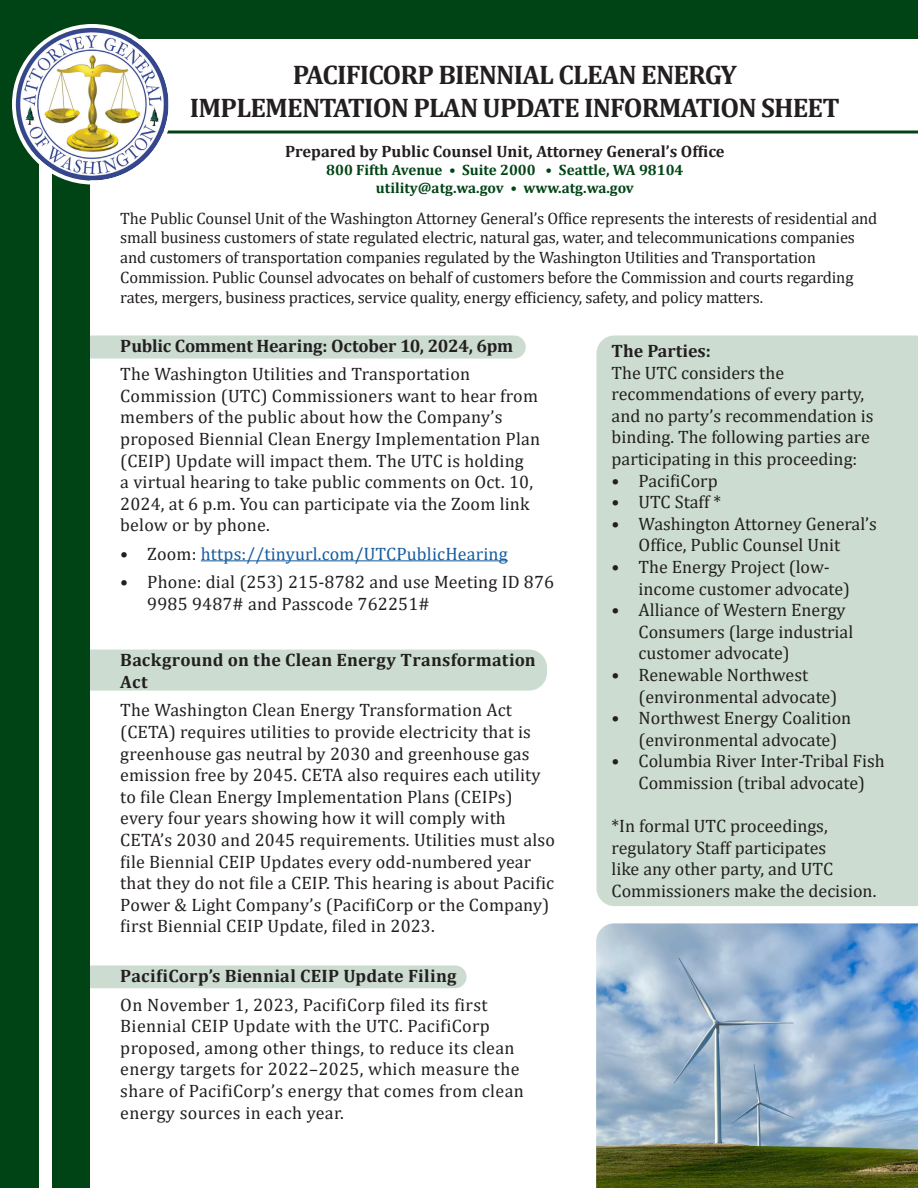
<style>
.page{position:relative;width:918px;height:1188px;background:#fff}
.page>*{position:absolute;margin:0;border:0;box-sizing:border-box;transform-origin:0 0}
.t1{font:700 27px "Cambria";letter-spacing:-.03em;color:#231f20}
.t2{font:18px/21.6px "Cambria";letter-spacing:.01em;color:#231f20}
.Heading_2{font:700 18px/21.6px "Cambria";color:#231f20}
.t3{font:18px "Cambria";letter-spacing:.01em;color:#175d9e}
.Main_Text{font:16.5px/19.8px "Cambria";letter-spacing:-.01em;color:#231f20}
.t4{font:700 16.5px "Cambria";color:#231f20}
.t5{font:700 15px "Cambria";color:#004415}
.s1{color:#231f20}
</style>
<div class="page">
<div style="left:596px;top:335px;width:322px;height:571px;background:#ccdcd1"></div>
<div style="left:72px;top:335px;width:454px;height:24px;background:#ccdcd1;border-radius:12px"></div>
<div style="left:72px;top:650px;width:475px;height:41px;background:#ccdcd1;border-radius:18px"></div>
<div style="left:71px;top:965px;width:396px;height:23px;background:#ccdcd1;border-radius:11px"></div>
<div style="left:0;top:0;width:918px;height:39px;background:#004415"></div>
<svg style="left:168px;top:130px;width:750px;height:4px"></svg>
<div style="left:0;top:1px;width:39px;height:1187px;background:#004415"></div>
<div style="left:52px;top:0;width:38px;height:1188px;background:#004415"></div>
<img style="left:16px;top:28px;width:152px;height:152px">
<div style="left:12px;top:24px;width:161px;height:160px;border:4px solid #fff;border-radius:50%"></div>
<hr style="left:201px;top:560px;width:307px;height:1px;background:#175d9e">
<img style="left:596px;top:923px;width:322px;height:265px">
<h1 class="t1" style="left:293px;top:56px;width:445px">PACIFICORP BIENNIAL CLEAN ENERGY</h1>
<h1 class="t1" style="left:190px;top:89px;width:651px">IMPLEMENTATION PLAN UPDATE INFORMATION SHEET</h1>
<p class="t4" style="left:285px;top:140px;width:441px">Prepared by Public Counsel Unit, Attorney General’s Office</p>
<p class="t5" style="left:326px;top:159px;width:359px">800 Fifth Avenue • Suite 2000 • Seattle, WA 98104</p>
<p class="t5" style="left:376px;top:177px;width:259px">utility@atg.wa.gov • www.atg.wa.gov</p>
<p class="Main_Text" style="left:120px;top:208px;width:759px">The Public Counsel Unit of the Washington Attorney General’s Office represents the interests of residential and small business customers of state regulated electric, natural gas, water, and telecommunications companies and customers of transportation companies regulated by the Washington Utilities and Transportation Commission. Public Counsel advocates on behalf of customers before the Commission and courts regarding rates, mergers, business practices, service quality, energy efficiency, safety, and policy matters.</p>
<p class="Heading_2" style="left:612px;top:339px;width:101px">The Parties:</p>
<p class="t2" style="left:612px;top:362px;width:264px">The UTC considers the recommendations of every party, and no party’s recommendation is binding. The following parties are participating in this proceeding:</p>
<p class="t2" style="left:612px;top:470px;width:108px">• PacifiCorp</p>
<p class="t2" style="left:612px;top:491px;width:111px">• UTC Staff *</p>
<p class="t2" style="left:612px;top:513px;width:267px;text-align:center">• Washington Attorney General’s<br>Office, Public Counsel Unit</p>
<p class="t2" style="left:639px;top:556px;width:213px;text-indent:-27px">• The Energy Project (low&shy;income customer advocate)</p>
<p class="t2" style="left:639px;top:599px;width:216px;text-indent:-27px">• Alliance of Western Energy<br>Consumers (large industrial customer advocate)</p>
<p class="t2" style="left:639px;top:664px;width:200px;text-indent:-27px">• Renewable Northwest (environmental advocate)</p>
<p class="t2" style="left:639px;top:707px;width:214px;text-indent:-27px">• Northwest Energy Coalition (environmental advocate)</p>
<p class="t2" style="left:612px;top:750px;width:275px;text-align:center">• Columbia River Inter-Tribal Fish<br>Commission (tribal advocate)</p>
<p class="t2" style="left:612px;top:815px;width:266px">*In formal UTC proceedings, regulatory Staff participates<br>like any other party, and UTC<br>Commissioners make the decision.</p>
<h1 class="Heading_2" style="left:120px;top:334px;width:394px">Public Comment Hearing: October 10, 2024, 6pm</h1>
<p class="t2" style="left:120px;top:363px;width:421px">The Washington Utilities and Transportation Commission (UTC) Commissioners want to hear from members of the public about how the Company’s proposed Biennial Clean Energy Implementation Plan (CEIP) Update will impact them. The UTC is holding<br>a virtual hearing to take public comments on Oct. 10, 2024, at 6 p.m. You can participate via the Zoom link below or by phone.</p>
<p class="t3" style="left:120px;top:543px;width:389px"><span class="s1">• Zoom:</span> https://tinyurl.com/UTCPublicHearing</p>
<p class="t2" style="left:147px;top:571px;width:408px;text-indent:-27px">• Phone: dial (253) 215-8782 and use Meeting ID 876<br>9985 9487# and Passcode 762251#</p>
<h1 class="Heading_2" style="left:120px;top:649px;width:417px">Background on the Clean Energy Transformation<br>Act</h1>
<p class="t2" style="left:120px;top:699px;width:436px">The Washington Clean Energy Transformation Act (CETA) requires utilities to provide electricity that is greenhouse gas neutral by 2030 and greenhouse gas emission free by 2045. CETA also requires each utility to file Clean Energy Implementation Plans (CEIPs) every four years showing how it will comply with CETA’s 2030 and 2045 requirements. Utilities must also file Biennial CEIP Updates every odd-numbered year that they do not file a CEIP. This hearing is about Pacific Power &amp; Light Company’s (PacifiCorp or the Company) first Biennial CEIP Update, filed in 2023.</p>
<h1 class="Heading_2" style="left:120px;top:965px;width:338px">PacifiCorp’s Biennial CEIP Update Filing</h1>
<p class="t2" style="left:120px;top:994px;width:405px">On November 1, 2023, PacifiCorp filed its first Biennial CEIP Update with the UTC. PacifiCorp proposed, among other things, to reduce its clean energy targets for 2022–2025, which measure the share of PacifiCorp’s energy that comes from clean energy sources in each year.</p>
</div>
